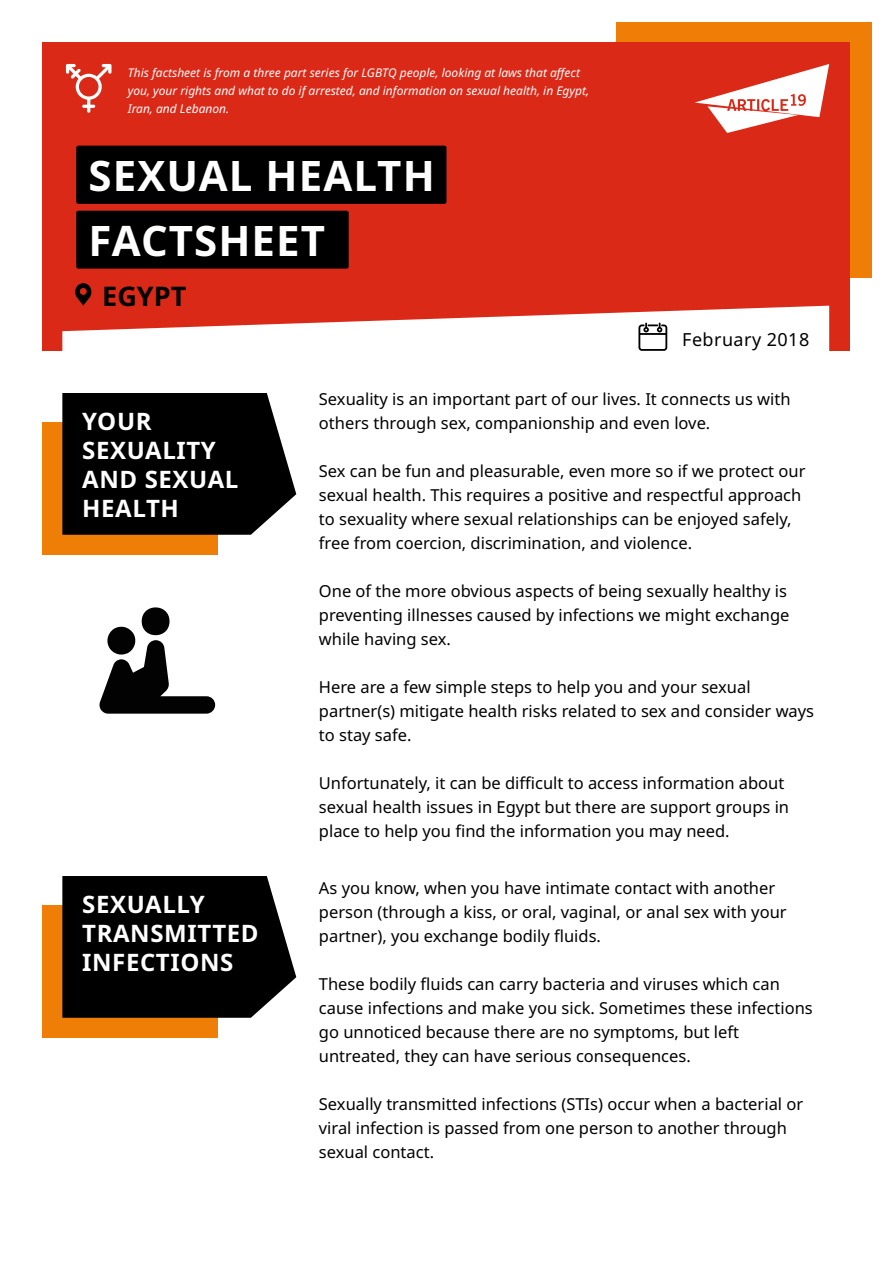
<style>
.page{position:relative;width:893px;height:1263px;background:#fff}
.page>*{position:absolute;margin:0;border:0;box-sizing:border-box;transform-origin:0 0}
.t1{font:700 42px/65.1px "Noto Sans";letter-spacing:.025em;color:#fff}
.t2{font:700 27px "Noto Sans";color:#000}
.t3{font:700 24px/28.8px "Noto Sans";letter-spacing:.025em;color:#fff}
.t4{font:18px "Noto Sans";letter-spacing:.025em;color:#000}
.t5{font:16.5px/24px "Noto Sans";color:#000}
.t6{font:italic 12px/18px "Noto Sans";color:#fff}
</style>
<div class="page">
<div style="left:617px;top:22px;width:255px;height:255px;background:#ef7e07"></div>
<div style="left:43px;top:43px;width:807px;height:308px;background:#db2918"></div>
<svg style="left:62px;top:306px;width:767px;height:672px"></svg>
<div style="left:43px;top:422px;width:175px;height:133px;background:#ef7e07"></div>
<div style="left:43px;top:905px;width:175px;height:133px;background:#ef7e07"></div>
<svg style="left:62px;top:393px;width:234px;height:142px;background:#121212"></svg>
<svg style="left:62px;top:876px;width:234px;height:142px;background:#121212"></svg>
<svg style="left:695px;top:64px;width:134px;height:69px"></svg>
<svg style="left:66px;top:64px;width:46px;height:49px"></svg>
<svg style="left:75px;top:283px;width:18px;height:24px"></svg>
<svg style="left:638px;top:323px;width:29px;height:28px"></svg>
<div style="left:76px;top:146px;width:370px;height:58px;background:#000;border-radius:2px"></div>
<div style="left:76px;top:211px;width:273px;height:58px;background:#000;border-radius:2px"></div>
<svg style="left:99px;top:603px;width:116px;height:111px"></svg>
<p class="t6" style="left:128px;top:64px;width:463px">This factsheet is from a three part series for LGBTQ people, looking at laws that affect you, your rights and what to do if arrested, and information on sexual health, in Egypt,<br>Iran, and Lebanon.</p>
<h1 class="t1" style="left:89px;top:144px;width:348px">SEXUAL HEALTH<br>FACTSHEET</h1>
<h2 class="t2" style="left:102px;top:277px;width:86px">EGYPT</h2>
<h3 class="t3" style="left:82px;top:408px;width:158px">YOUR<br>SEXUALITY<br>AND SEXUAL<br>HEALTH</h3>
<h3 class="t3" style="left:82px;top:891px;width:178px">SEXUALLY<br>TRANSMITTED<br>INFECTIONS</h3>
<p class="t4" style="left:682px;top:327px;width:129px">February 2018</p>
<p class="t5" style="left:319px;top:388px;width:473px">Sexuality is an important part of our lives. It connects us with others through sex, companionship and even love.</p>
<p class="t5" style="left:319px;top:460px;width:488px">Sex can be fun and pleasurable, even more so if we protect our sexual health. This requires a positive and respectful approach to sexuality where sexual relationships can be enjoyed safely, free from coercion, discrimination, and violence.</p>
<p class="t5" style="left:319px;top:580px;width:472px">One of the more obvious aspects of being sexually healthy is preventing illnesses caused by infections we might exchange while having sex.</p>
<p class="t5" style="left:319px;top:676px;width:497px">Here are a few simple steps to help you and your sexual partner(s) mitigate health risks related to sex and consider ways to stay safe.</p>
<p class="t5" style="left:319px;top:772px;width:472px">Unfortunately, it can be difficult to access information about sexual health issues in Egypt but there are support groups in place to help you find the information you may need.</p>
<p class="t5" style="left:319px;top:876px;width:469px">As you know, when you have intimate contact with another person (through a kiss, or oral, vaginal, or anal sex with your partner), you exchange bodily fluids.</p>
<p class="t5" style="left:319px;top:972px;width:495px">These bodily fluids can carry bacteria and viruses which can cause infections and make you sick. Sometimes these infections go unnoticed because there are no symptoms, but left untreated, they can have serious consequences.</p>
<p class="t5" style="left:319px;top:1092px;width:486px">Sexually transmitted infections (STIs) occur when a bacterial or viral infection is passed from one person to another through sexual contact.</p>
</div>
